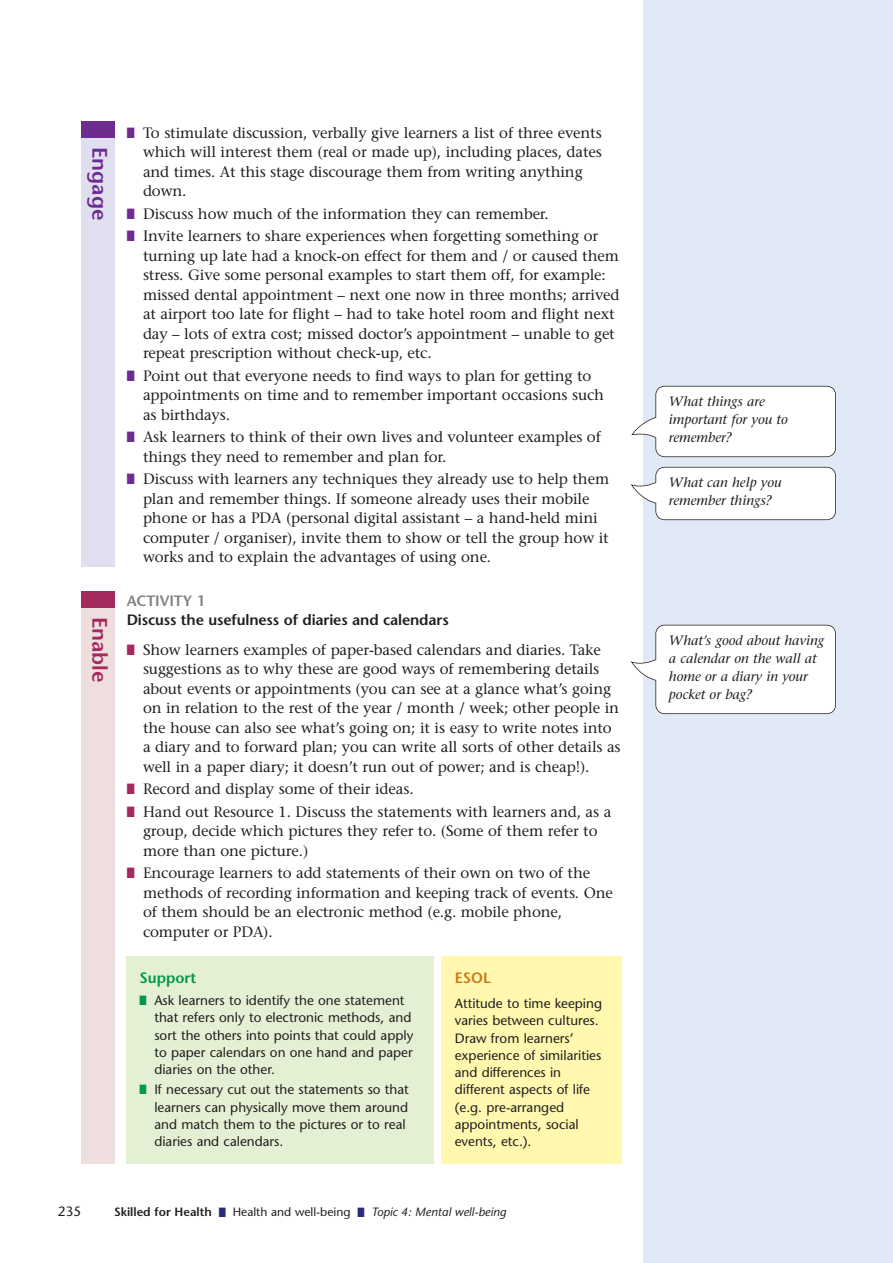
<style>
.page{position:relative;width:893px;height:1263px;background:#fff}
.page>*{position:absolute;margin:0;border:0;box-sizing:border-box;transform-origin:0 0}
.t1{font:600 21px "Stone Sans";color:#6e2c91}
.t2{font:600 21px "Stone Sans";color:#a5285f}
.t3{font:15px/19.5px "Stone Serif";letter-spacing:-.01em;color:#231f20}
.t4{font:600 15px "Stone Sans";letter-spacing:-.01em;color:#231f20}
.t5{font:600 15px "Stone Sans";letter-spacing:-.01em;color:#808285}
.t6{font:600 15px "Stone Sans";color:#00984a}
.t7{font:600 15px "Stone Sans";color:#cb7a16}
.t8{font:13.5px/17.2px "Stone Sans";color:#231f20}
.t9{font:italic 13.5px/18px "Stone Serif";color:#231f20}
.t10{font:italic 12px "Stone Sans";color:#231f20}
.s1{color:#6e2c91}
.s2{color:#a5285f}
.s3{color:#00984a}
.s4{font-weight:600;font-style:normal}
.s5{color:#2c2a7c}
.s6{font-style:normal}
</style>
<div class="page">
<div style="left:643px;top:0;width:249px;height:1263px;background:#e1e9f6"></div>
<svg style="left:631px;top:386px;width:205px;height:71px;background:#f8f8f9"></svg>
<svg style="left:630px;top:467px;width:206px;height:53px;background:#f7f8f8"></svg>
<svg style="left:630px;top:625px;width:206px;height:89px;background:#f9fafa"></svg>
<div style="left:81px;top:122px;width:33px;height:445px;background:#e0dfef"></div>
<div style="left:81px;top:122px;width:33px;height:16px;background:#6e2c91"></div>
<div style="left:81px;top:591px;width:33px;height:573px;background:#efdede"></div>
<div style="left:81px;top:591px;width:33px;height:17px;background:#a5285f"></div>
<div style="left:441px;top:956px;width:180px;height:208px;background:#fff8ae"></div>
<div style="left:126px;top:956px;width:308px;height:208px;background:#e4f0d4"></div>
<h1 class="t1" style="left:108px;top:147px;width:75px;rotate:90deg">Engage</h1>
<h1 class="t2" style="left:108px;top:617px;width:67px;rotate:90deg">Enable</h1>
<p class="t3" style="left:143px;top:124px;width:460px;text-indent:-16px"><span class="s1">■</span> To stimulate discussion, verbally give learners a list of three events which will interest them (real or made up), including places, dates and times. At this stage discourage them from writing anything down.</p>
<p class="t3" style="left:127px;top:205px;width:423px"><span class="s1">■</span> Discuss how much of the information they can remember.</p>
<p class="t3" style="left:143px;top:228px;width:478px;text-indent:-16px"><span class="s1">■</span> Invite learners to share experiences when forgetting something or turning up late had a knock-on effect for them and / or caused them stress. Give some personal examples to start them off, for example: missed dental appointment – next one now in three months; arrived at airport too late for flight – had to take hotel room and flight next day – lots of extra cost; missed doctor’s appointment – unable to get repeat prescription without check-up, etc.</p>
<p class="t3" style="left:143px;top:367px;width:462px;text-indent:-16px"><span class="s1">■</span> Point out that everyone needs to find ways to plan for getting to appointments on time and to remember important occasions such as birthdays.</p>
<p class="t3" style="left:143px;top:429px;width:459px;text-indent:-16px"><span class="s1">■</span> Ask learners to think of their own lives and volunteer examples of things they need to remember and plan for.</p>
<p class="t3" style="left:143px;top:471px;width:467px;text-indent:-16px"><span class="s1">■</span> Discuss with learners any techniques they already use to help them plan and remember things. If someone already uses their mobile phone or has a PDA (personal digital assistant – a hand-held mini computer / organiser), invite them to show or tell the group how it works and to explain the advantages of using one.</p>
<p class="t5" style="left:127px;top:595px;width:80px">ACTIVITY 1</p>
<p class="t4" style="left:127px;top:614px;width:323px">Discuss the usefulness of diaries and calendars</p>
<p class="t3" style="left:143px;top:641px;width:479px;text-indent:-16px"><span class="s2">■</span> Show learners examples of paper-based calendars and diaries. Take suggestions as to why these are good ways of remembering details about events or appointments (you can see at a glance what’s going on in relation to the rest of the year / month / week; other people in the house can also see what’s going on; it is easy to write notes into a diary and to forward plan; you can write all sorts of other details as well in a paper diary; it doesn’t run out of power; and is cheap!).</p>
<p class="t3" style="left:127px;top:781px;width:288px"><span class="s2">■</span> Record and display some of their ideas.</p>
<p class="t3" style="left:143px;top:803px;width:470px;text-indent:-16px"><span class="s2">■</span> Hand out Resource 1. Discuss the statements with learners and, as a group, decide which pictures they refer to. (Some of them refer to more than one picture.)</p>
<p class="t3" style="left:143px;top:865px;width:471px;text-indent:-16px"><span class="s2">■</span> Encourage learners to add statements of their own on two of the methods of recording information and keeping track of events. One of them should be an electronic method (e.g. mobile phone, computer or PDA).</p>
<p class="t6" style="left:140px;top:972px;width:58px">Support</p>
<p class="t8" style="left:154px;top:993px;width:260px;text-indent:-15px"><span class="s3">■</span> Ask learners to identify the one statement that refers only to electronic methods, and sort the others into points that could apply to paper calendars on one hand and paper diaries on the other.</p>
<p class="t8" style="left:154px;top:1083px;width:256px;text-indent:-15px"><span class="s3">■</span> If necessary cut out the statements so that learners can physically move them around and match them to the pictures or to real diaries and calendars.</p>
<p class="t7" style="left:454px;top:972px;width:38px">ESOL</p>
<p class="t8" style="left:454px;top:996px;width:149px">Attitude to time keeping varies between cultures.<br>Draw from learners’ experience of similarities and differences in different aspects of life (e.g. pre-arranged appointments, social events, etc.).</p>
<p class="t8" style="left:58px;top:1204px;width:25px">235</p>
<p class="t10" style="left:114px;top:1207px;width:393px"><span class="s4">Skilled for Health</span> <span class="s5">■</span> <span class="s6">Health and well-being</span> <span class="s5">■</span> Topic 4: Mental well-being</p>
<p class="t9" style="left:669px;top:394px;width:120px">What things are important for you to remember?</p>
<p class="t9" style="left:669px;top:475px;width:114px">What can help you remember things?</p>
<p class="t9" style="left:669px;top:633px;width:156px">What’s good about having a calendar on the wall at home or a diary in your pocket or bag?</p>
</div>
